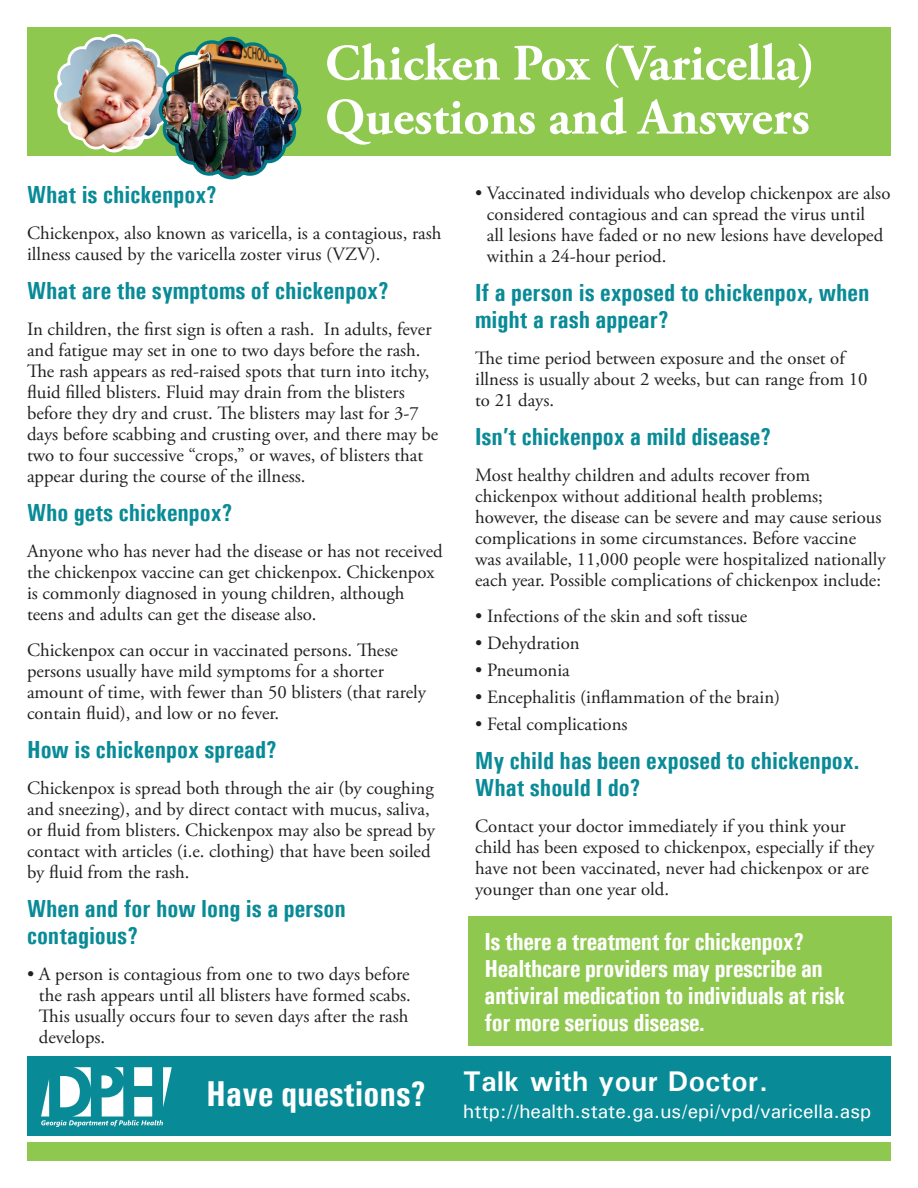
<style>
.page{position:relative;width:918px;height:1188px;background:#fff}
.page>*{position:absolute;margin:0;border:0;box-sizing:border-box;transform-origin:0 0}
.t1{font:700 51px/54px "Adobe Garamond Pro";color:#fff}
.t2{font:700 condensed 36px "Univers";color:#fff}
.t3{font:700 28.5px "Univers";letter-spacing:.01em;color:#fff}
.t4{font:700 condensed 24.75px/27px "Univers";color:#098b97}
.t5{font:700 condensed 24.75px/27px "Univers";letter-spacing:-.02em;color:#fff}
.t6{font:500 19.5px "Univers";color:#fff}
.t7{font:18.75px/21px "Adobe Garamond Pro";color:#231f20}
</style>
<div class="page">
<div style="left:27px;top:27px;width:864px;height:129px;background:#8fc84f"></div>
<div style="left:27px;top:1056px;width:864px;height:80px;background:#098b97"></div>
<div style="left:27px;top:1142px;width:864px;height:19px;background:#8fc84f"></div>
<img style="left:54px;top:34px;width:248px;height:146px">
<svg style="left:41px;top:1067px;width:131px;height:60px"></svg>
<div style="left:468px;top:916px;width:424px;height:130px;background:#8fc84f"></div>
<p class="t1" style="left:325px;top:37px;width:492px">Chicken Pox (Varicella)<br>Questions and Answers</p>
<p class="t4" style="left:27px;top:181px;width:192px">What is chickenpox?</p>
<p class="t7" style="left:27px;top:223px;width:416px">Chickenpox, also known as varicella, is a contagious, rash illness caused by the varicella zoster virus (VZV).</p>
<p class="t4" style="left:27px;top:277px;width:364px">What are the symptoms of chickenpox?</p>
<p class="t7" style="left:27px;top:319px;width:413px">In children, the first sign is often a rash. In adults, fever and fatigue may set in one to two days before the rash.<br>The rash appears as red-raised spots that turn into itchy, fluid filled blisters. Fluid may drain from the blisters before they dry and crust. The blisters may last for 3-7 days before scabbing and crusting over, and there may be two to four successive “crops,” or waves, of blisters that appear during the course of the illness.</p>
<p class="t4" style="left:27px;top:499px;width:207px">Who gets chickenpox?</p>
<p class="t7" style="left:27px;top:541px;width:417px">Anyone who has never had the disease or has not received the chickenpox vaccine can get chickenpox. Chickenpox is commonly diagnosed in young children, although teens and adults can get the disease also.</p>
<p class="t7" style="left:27px;top:640px;width:401px">Chickenpox can occur in vaccinated persons. These persons usually have mild symptoms for a shorter amount of time, with fewer than 50 blisters (that rarely contain fluid), and low or no fever.</p>
<p class="t4" style="left:27px;top:736px;width:251px">How is chickenpox spread?</p>
<p class="t7" style="left:27px;top:778px;width:409px">Chickenpox is spread both through the air (by coughing and sneezing), and by direct contact with mucus, saliva, or fluid from blisters. Chickenpox may also be spread by contact with articles (i.e. clothing) that have been soiled by fluid from the rash.</p>
<p class="t4" style="left:27px;top:895px;width:320px">When and for how long is a person contagious?</p>
<p class="t7" style="left:39px;top:964px;width:373px;text-indent:-12px">• A person is contagious from one to two days before the rash appears until all blisters have formed scabs.<br>This usually occurs four to seven days after the rash develops.</p>
<p class="t7" style="left:487px;top:184px;width:405px;text-indent:-12px">• Vaccinated individuals who develop chickenpox are also considered contagious and can spread the virus until<br>all lesions have faded or no new lesions have developed within a 24-hour period.</p>
<p class="t4" style="left:475px;top:279px;width:396px">If a person is exposed to chickenpox, when might a rash appear?</p>
<p class="t7" style="left:475px;top:349px;width:394px">The time period between exposure and the onset of illness is usually about 2 weeks, but can range from 10 to 21 days.</p>
<p class="t4" style="left:475px;top:423px;width:298px">Isn’t chickenpox a mild disease?</p>
<p class="t7" style="left:475px;top:466px;width:412px">Most healthy children and adults recover from chickenpox without additional health problems; however, the disease can be severe and may cause serious complications in some circumstances. Before vaccine was available, 11,000 people were hospitalized nationally each year. Possible complications of chickenpox include:</p>
<p class="t7" style="left:475px;top:607px;width:274px">• Infections of the skin and soft tissue</p>
<p class="t7" style="left:475px;top:634px;width:106px">• Dehydration</p>
<p class="t7" style="left:475px;top:661px;width:96px">• Pneumonia</p>
<p class="t7" style="left:475px;top:688px;width:307px">• Encephalitis (inflammation of the brain)</p>
<p class="t7" style="left:475px;top:715px;width:154px">• Fetal complications</p>
<p class="t4" style="left:475px;top:747px;width:386px">My child has been exposed to chickenpox.<br>What should I do?</p>
<p class="t7" style="left:475px;top:817px;width:401px">Contact your doctor immediately if you think your child has been exposed to chickenpox, especially if they have not been vaccinated, never had chickenpox or are younger than one year old.</p>
<p class="t5" style="left:485px;top:928px;width:362px">Is there a treatment for chickenpox?<br>Healthcare providers may prescribe an antiviral medication to individuals at risk for more serious disease.</p>
<p class="t2" style="left:206px;top:1072px;width:222px">Have questions?</p>
<p class="t3" style="left:463px;top:1063px;width:306px">Talk with your Doctor.</p>
<p class="t6" style="left:463px;top:1099px;width:409px">http://health.state.ga.us/epi/vpd/varicella.asp</p>
</div>
